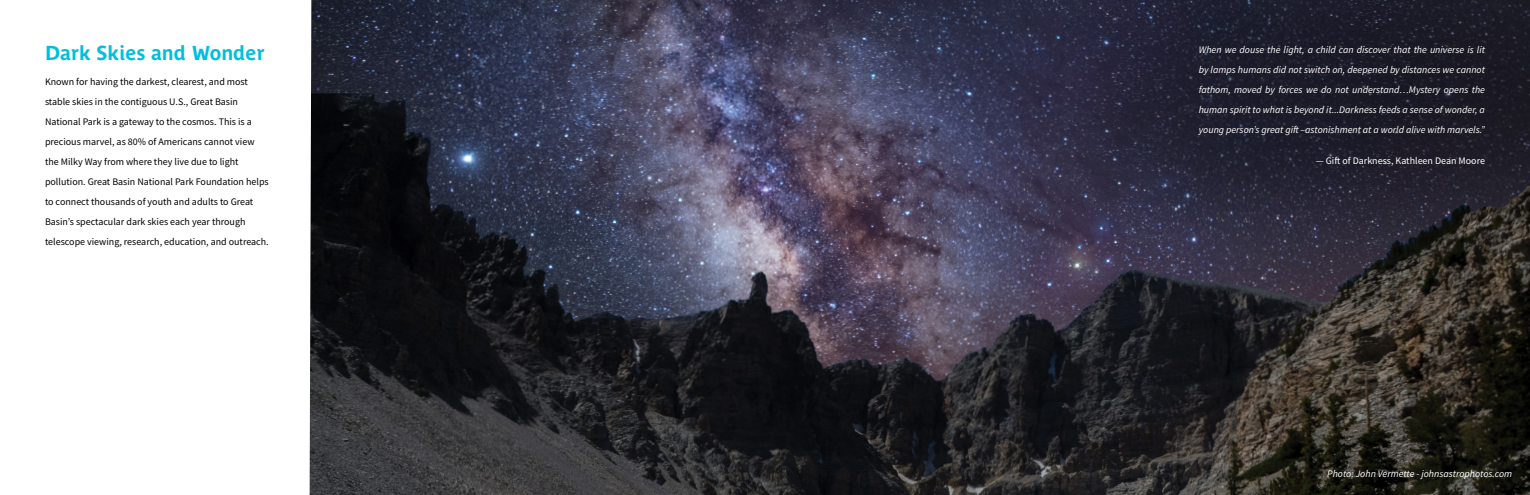
<style>
.page{position:relative;width:1530px;height:495px;background:#fff}
.page>*{position:absolute;margin:0;border:0;box-sizing:border-box;transform-origin:0 0}
.t1{font:700 20px "Parisine Plus Std";color:#00bfde}
.t2{font:10px/20px "Source Sans Pro";color:#000}
.t3{font:italic 10px/20px "Source Sans Pro";color:#fff;text-align:justify}
.t4{font:10px "Source Sans Pro";color:#fff}
</style>
<div class="page">
<img style="left:310px;top:0;width:1220px;height:495px">
<h1 class="t1" style="left:45px;top:41px;width:221px">Dark Skies and Wonder</h1>
<p class="t2" style="left:45px;top:72px;width:225px">Known for having the darkest, clearest, and most stable skies in the contiguous U.S., Great Basin National Park is a gateway to the cosmos. This is a precious marvel, as 80% of Americans cannot view the Milky Way from where they live due to light pollution. Great Basin National Park Foundation helps to connect thousands of youth and adults to Great Basin’s spectacular dark skies each year through telescope viewing, research, education, and outreach.</p>
<p class="t3" style="left:1199px;top:39px;width:288px">When we douse the light, a child can discover that the universe is lit by lamps humans did not switch on, deepened by distances we cannot fathom, moved by forces we do not understand…Mystery opens the human spirit to what is beyond it...Darkness feeds a sense of wonder, a young person’s great gift –astonishment at a world alive with marvels.”</p>
<p class="t4" style="left:1316px;top:154px;width:171px">— Gift of Darkness, Kathleen Dean Moore</p>
<p class="t3" style="left:1327px;top:464px;width:186px">Photo: John Vermette - johnsastrophotos.com</p>
</div>
